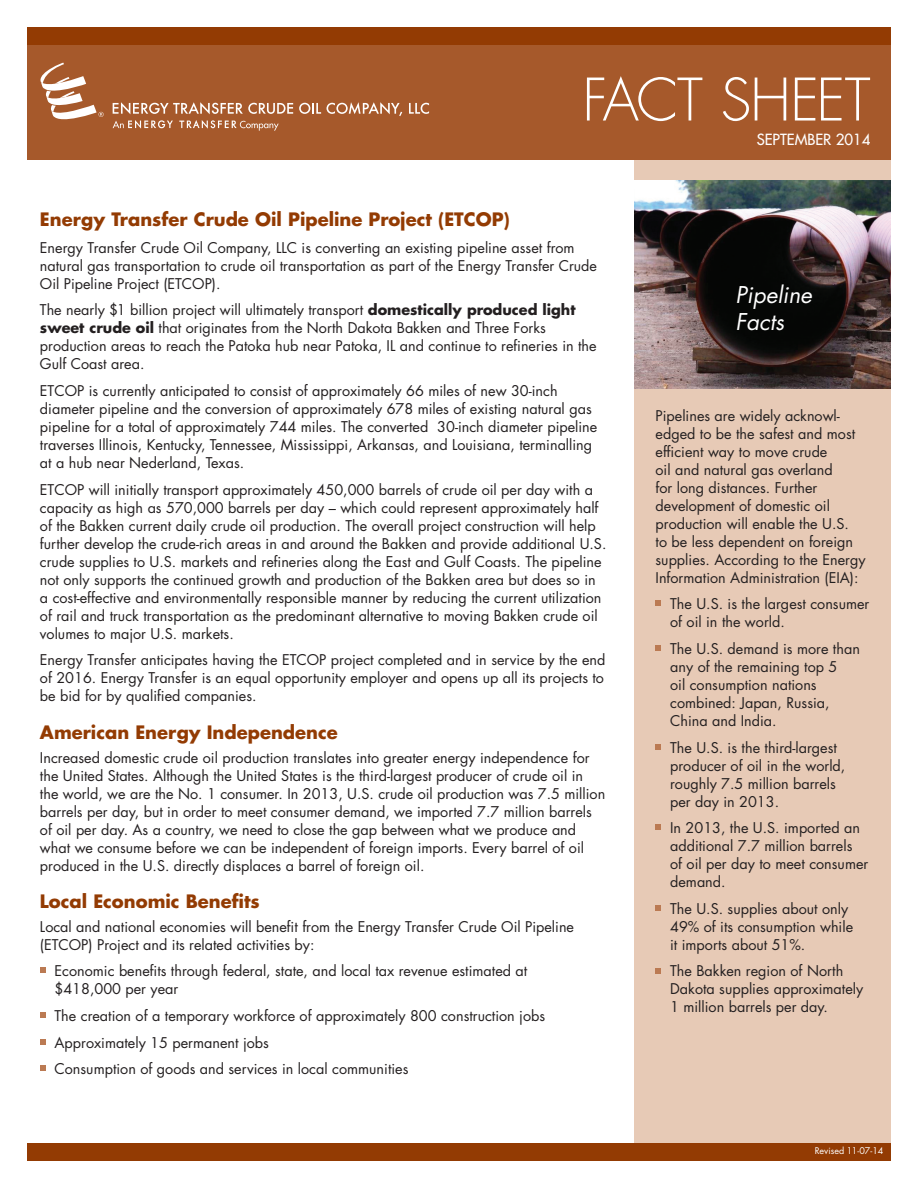
<style>
.page{position:relative;width:918px;height:1188px;background:#fff}
.page>*{position:absolute;margin:0;border:0;box-sizing:border-box;transform-origin:0 0}
.t1{font:300 57px "Futura";letter-spacing:-.025em;color:#fff}
.t2{font:italic 22.5px/27px "Futura";color:#fff}
.t3{font:700 18px "Futura";color:#933b03}
.t4{font:15px "Futura";color:#fff}
.t5{font:14.4px/18px "Futura";color:#231f20}
.t6{font:9px "Futura";color:#fff}
.s1{font-weight:700}
</style>
<div class="page">
<div style="left:634px;top:158px;width:257px;height:991px;background:#e7cab6"></div>
<svg style="left:40px;top:968px;width:6px;height:5px"></svg>
<svg style="left:40px;top:1012px;width:6px;height:6px"></svg>
<svg style="left:40px;top:1039px;width:6px;height:6px"></svg>
<svg style="left:40px;top:1066px;width:6px;height:5px"></svg>
<div style="left:27px;top:27px;width:864px;height:133px;background:#a6592b"></div>
<div style="left:27px;top:27px;width:864px;height:17px;background:#933b03"></div>
<svg style="left:113px;top:120px;width:166px;height:11px"></svg>
<svg style="left:40px;top:63px;width:64px;height:57px"></svg>
<svg style="left:113px;top:102px;width:180px;height:12px"></svg>
<svg style="left:299px;top:103px;width:22px;height:11px"></svg>
<svg style="left:327px;top:102px;width:75px;height:14px"></svg>
<svg style="left:409px;top:103px;width:20px;height:11px"></svg>
<div style="left:27px;top:1144px;width:864px;height:17px;background:#933b03"></div>
<svg style="left:656px;top:601px;width:5px;height:5px"></svg>
<svg style="left:656px;top:645px;width:5px;height:6px"></svg>
<svg style="left:656px;top:744px;width:5px;height:6px"></svg>
<svg style="left:656px;top:824px;width:5px;height:6px"></svg>
<svg style="left:656px;top:905px;width:5px;height:6px"></svg>
<svg style="left:656px;top:968px;width:5px;height:5px"></svg>
<img style="left:634px;top:180px;width:257px;height:208px">
<h1 class="t1" style="left:582px;top:63px;width:290px">FACT SHEET</h1>
<p class="t4" style="left:757px;top:129px;width:115px">SEPTEMBER 2014</p>
<p class="t3" style="left:40px;top:207px;width:472px">Energy Transfer Crude Oil Pipeline Project (ETCOP)</p>
<p class="t5" style="left:40px;top:238px;width:559px">Energy Transfer Crude Oil Company, LLC is converting an existing pipeline asset from natural gas transportation to crude oil transportation as part of the Energy Transfer Crude<br>Oil Pipeline Project (ETCOP).</p>
<p class="t5" style="left:40px;top:301px;width:558px">The nearly $1 billion project will ultimately transport <span class="s1">domestically produced light sweet crude oil</span> that originates from the North Dakota Bakken and Three Forks production areas to reach the Patoka hub near Patoka, IL and continue to refineries in the Gulf Coast area.</p>
<p class="t5" style="left:40px;top:382px;width:559px">ETCOP is currently anticipated to consist of approximately 66 miles of new 30-inch diameter pipeline and the conversion of approximately 678 miles of existing natural gas pipeline for a total of approximately 744 miles. The converted 30-inch diameter pipeline traverses Illinois, Kentucky, Tennessee, Mississippi, Arkansas, and Louisiana, terminalling at a hub near Nederland, Texas.</p>
<p class="t5" style="left:40px;top:480px;width:568px">ETCOP will initially transport approximately 450,000 barrels of crude oil per day with a capacity as high as 570,000 barrels per day – which could represent approximately half of the Bakken current daily crude oil production. The overall project construction will help further develop the crude-rich areas in and around the Bakken and provide additional U.S. crude supplies to U.S. markets and refineries along the East and Gulf Coasts. The pipeline not only supports the continued growth and production of the Bakken area but does so in a cost-effective and environmentally responsible manner by reducing the current utilization of rail and truck transportation as the predominant alternative to moving Bakken crude oil volumes to major U.S. markets.</p>
<p class="t5" style="left:40px;top:651px;width:567px;text-align:justify">Energy Transfer anticipates having the ETCOP project completed and in service by the end of 2016. Energy Transfer is an equal opportunity employer and opens up all its projects to be bid for by qualified companies.</p>
<p class="t3" style="left:40px;top:720px;width:299px">American Energy Independence</p>
<p class="t5" style="left:40px;top:748px;width:567px">Increased domestic crude oil production translates into greater energy independence for the United States. Although the United States is the third-largest producer of crude oil in the world, we are the No. 1 consumer. In 2013, U.S. crude oil production was 7.5 million barrels per day, but in order to meet consumer demand, we imported 7.7 million barrels of oil per day. As a country, we need to close the gap between what we produce and what we consume before we can be independent of foreign imports. Every barrel of oil produced in the U.S. directly displaces a barrel of foreign oil.</p>
<p class="t3" style="left:40px;top:889px;width:221px">Local Economic Benefits</p>
<p class="t5" style="left:40px;top:917px;width:536px">Local and national economies will benefit from the Energy Transfer Crude Oil Pipeline (ETCOP) Project and its related activities by:</p>
<p class="t5" style="left:55px;top:962px;width:474px">Economic benefits through federal, state, and local tax revenue estimated at $418,000 per year</p>
<p class="t5" style="left:55px;top:1002px;width:492px;line-height:26.7px">The creation of a temporary workforce of approximately 800 construction jobs<br>Approximately 15 permanent jobs<br>Consumption of goods and services in local communities</p>
<h2 class="t2" style="left:735px;top:281px;width:78px">Pipeline<br>Facts</h2>
<p class="t5" style="left:656px;top:406px;width:212px">Pipelines are widely acknowl&shy;edged to be the safest and most efficient way to move crude<br>oil and natural gas overland<br>for long distances. Further development of domestic oil production will enable the U.S.<br>to be less dependent on foreign supplies. According to the Energy<br>Information Administration (EIA):</p>
<p class="t5" style="left:670px;top:595px;width:201px">The U.S. is the largest consumer of oil in the world.</p>
<p class="t5" style="left:670px;top:639px;width:191px">The U.S. demand is more than any of the remaining top 5<br>oil consumption nations combined: Japan, Russia,<br>China and India.</p>
<p class="t5" style="left:670px;top:738px;width:177px">The U.S. is the third-largest producer of oil in the world, roughly 7.5 million barrels per day in 2013.</p>
<p class="t5" style="left:670px;top:819px;width:200px">In 2013, the U.S. imported an additional 7.7 million barrels<br>of oil per day to meet consumer demand.</p>
<p class="t5" style="left:670px;top:899px;width:184px">The U.S. supplies about only<br>49% of its consumption while it imports about 51%.</p>
<p class="t5" style="left:670px;top:962px;width:195px">The Bakken region of North<br>Dakota supplies approximately<br>1 million barrels per day.</p>
<p class="t6" style="left:815px;top:1145px;width:57px">Revised 11 07</p>
<p class="t6" style="left:820px;top:1145px;width:65px">Revised 9-23-14</p>
</div>
